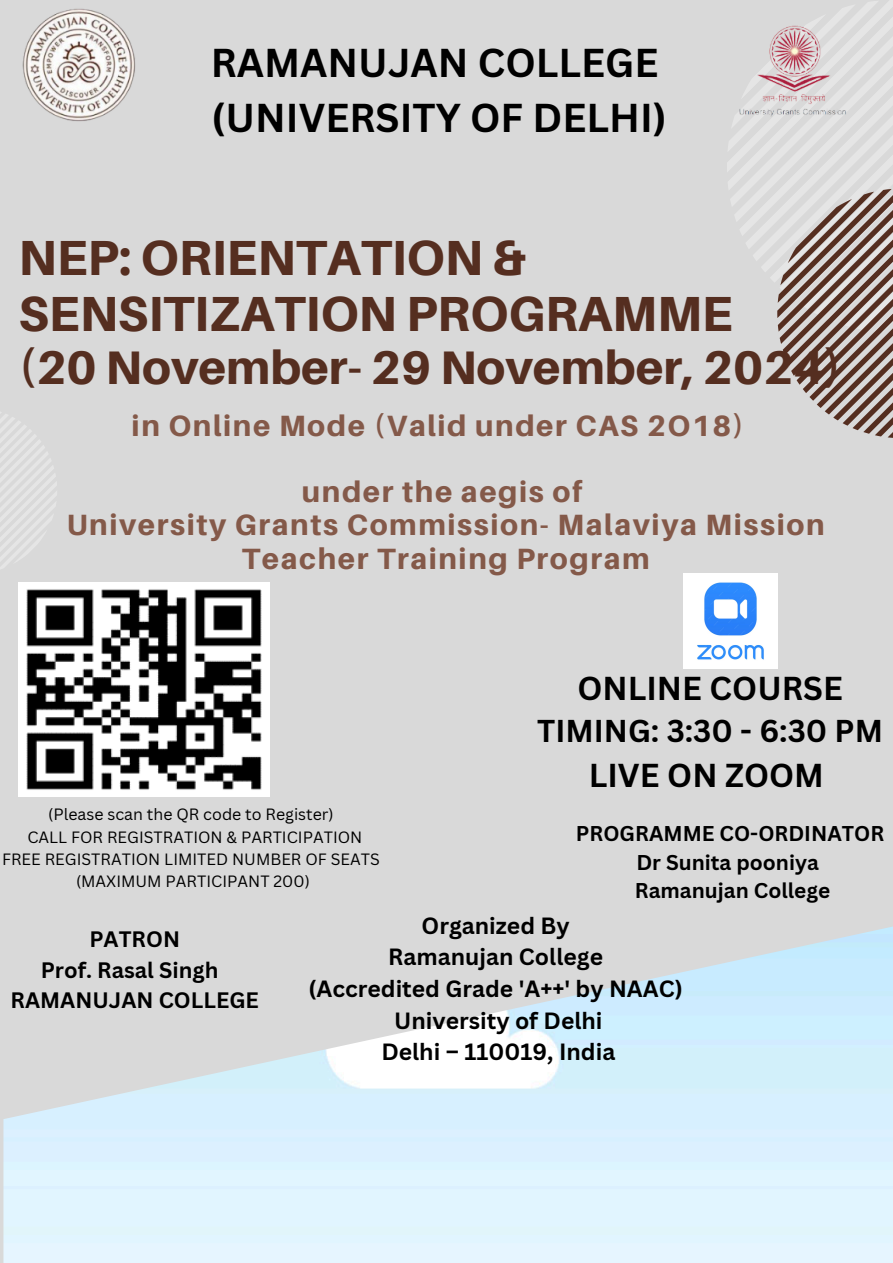
<style>
.page{position:relative;width:893px;height:1263px;background:#d9d9d9}
.page>*{position:absolute;margin:0;border:0;box-sizing:border-box;transform-origin:0 0}
.t1{font:800 49.35px/55.7px "Aileron";color:#552e20}
.t2{font:800 47.1px "Aileron";color:#552e20}
.t3{font:700 39.22px/54.6px "Canva Sans";color:#000}
.t4{font:700 32.25px "Canva Sans";color:#000}
.t5{font:700 30.75px "Canva Sans";color:#000}
.t6{font:800 29.33px/33.2px "Aileron";letter-spacing:.055em;color:#845949;text-align:center}
.t7{font:700 22.88px/31.7px "Canva Sans";color:#000;text-align:center}
.t8{font:700 21.75px/30.4px "Canva Sans";color:#000;text-align:center}
.t9{font:700 20.85px/28.7px "Canva Sans";color:#000;text-align:center}
.t10{font:15.9px "Canva Sans";color:#000}
</style>
<div class="page">
<img style="left:3px;top:926px;width:890px;height:337px">
<svg style="left:777px;top:188px;width:116px;height:250px"></svg>
<img style="left:18px;top:582px;width:251px;height:214px">
<img style="left:683px;top:574px;width:94px;height:94px">
<img style="left:732px;top:0;width:160px;height:129px">
<img style="left:22px;top:8px;width:114px;height:114px">
<h5 class="t3" style="left:211px;top:35px;width:458px">RAMANUJAN COLLEGE (UNIVERSITY OF DELHI)</h5>
<p class="t1" style="left:18px;top:229px;width:716px">NEP: ORIENTATION &amp;<br>SENSITIZATION PROGRAMME</p>
<h4 class="t2" style="left:18px;top:339px;width:824px">(20 November- 29 November, 2024)</h4>
<h4 class="t6" style="left:132px;top:408px;width:614px">in Online Mode (Valid under CAS 2O18)</h4>
<p class="t6" style="left:67px;top:475px;width:759px">under the aegis of<br>University Grants Commission- Malaviya Mission<br>Teacher Training Program</p>
<p class="t10" style="left:48px;top:803px;width:287px">(Please scan the QR code to Register)</p>
<h3 class="t10" style="left:27px;top:826px;width:336px">CALL FOR REGISTRATION &amp; PARTICIPATION</h3>
<p class="t10" style="left:2px;top:848px;width:379px">FREE REGISTRATION LIMITED NUMBER OF SEATS</p>
<p class="t10" style="left:76px;top:870px;width:235px">(MAXIMUM PARTICIPANT 200)</p>
<p class="t4" style="left:577px;top:665px;width:267px">ONLINE COURSE</p>
<p class="t5" style="left:537px;top:709px;width:347px">TIMING: 3:30 - 6:30 PM</p>
<p class="t4" style="left:589px;top:753px;width:237px">LIVE ON ZOOM</p>
<h5 class="t9" style="left:576px;top:819px;width:310px">PROGRAMME CO-ORDINATOR<br>Dr Sunita pooniya<br>Ramanujan College</h5>
<h5 class="t8" style="left:11px;top:924px;width:250px">PATRON<br>Prof. Rasal Singh<br>RAMANUJAN COLLEGE</h5>
<p class="t7" style="left:308px;top:909px;width:376px">Organized By<br>Ramanujan College<br>(Accredited Grade 'A++' by NAAC)<br>University of Delhi<br>Delhi – 110019, India</p>
</div>
